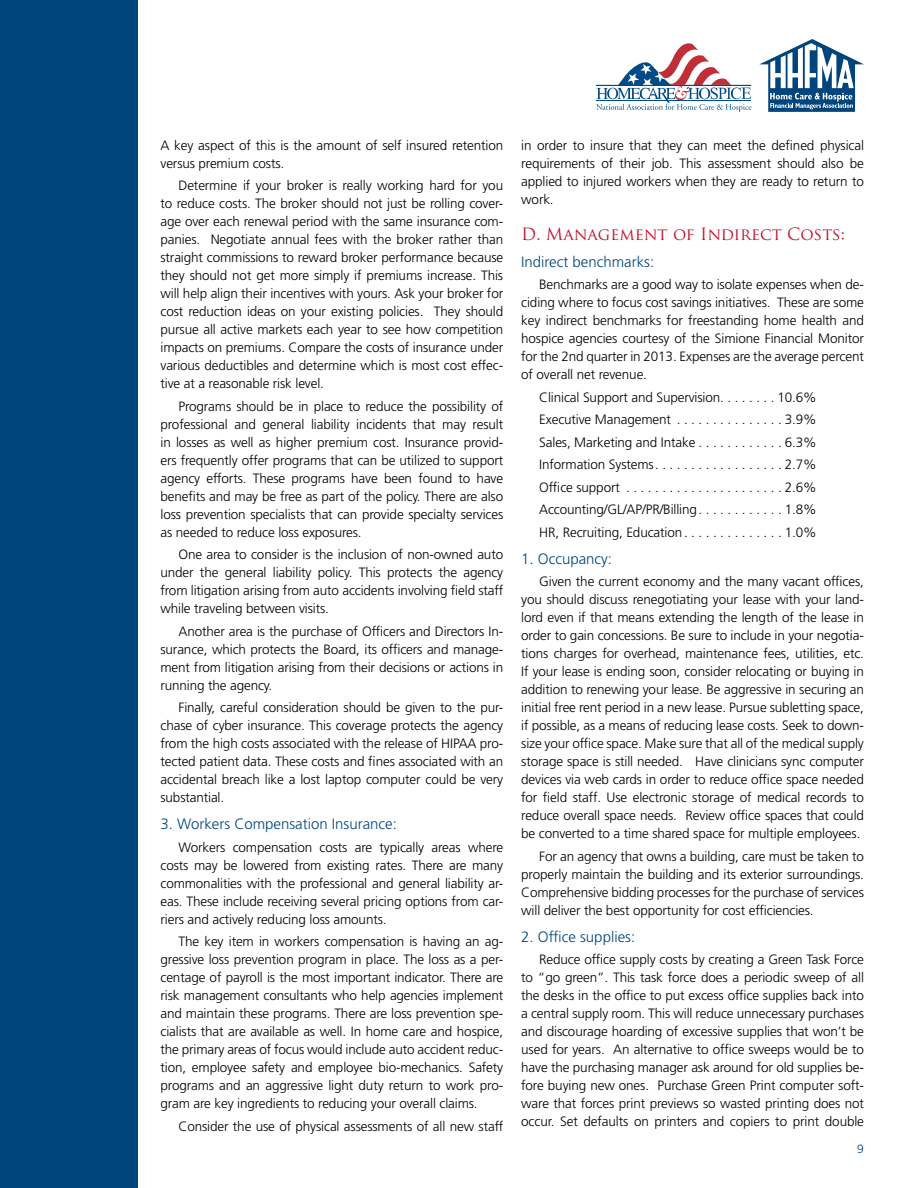
<style>
.page{position:relative;width:918px;height:1188px;background:#fff}
.page>*{position:absolute;margin:0;border:0;box-sizing:border-box;transform-origin:0 0}
.t1{font:16.5px "Trajan Pro";color:#c41230}
.t2{font:300 15px "Frutiger LT Std";color:#00447c}
.t3{font:300 13.5px/18px "Frutiger LT Std";letter-spacing:-.01em;color:#000;text-align:justify}
.t4{font:300 12px "Frutiger LT Std";color:#00447c}
</style>
<div class="page">
<div style="left:0;top:0;width:138px;height:1188px;background:#00447c"></div>
<svg style="left:759px;top:39px;width:105px;height:73px"></svg>
<svg style="left:596px;top:43px;width:155px;height:69px"></svg>
<p class="t3" style="left:160px;top:136px;width:344px">A key aspect of this is the amount of self insured retention versus premium costs.</p>
<p class="t3" style="left:160px;top:177px;width:344px;text-indent:18px">Determine if your broker is really working hard for you to reduce costs. The broker should not just be rolling cover&shy;age over each renewal period with the same insurance com&shy;panies. Negotiate annual fees with the broker rather than straight commissions to reward broker performance because they should not get more simply if premiums increase. This will help align their incentives with yours. Ask your broker for cost reduction ideas on your existing policies. They should pursue all active markets each year to see how competition impacts on premiums. Compare the costs of insurance under various deductibles and determine which is most cost effec&shy;tive at a reasonable risk level.</p>
<p class="t3" style="left:160px;top:397px;width:344px;text-indent:18px">Programs should be in place to reduce the possibility of professional and general liability incidents that may result in losses as well as higher premium cost. Insurance provid&shy;ers frequently offer programs that can be utilized to support agency efforts. These programs have been found to have benefits and may be free as part of the policy. There are also loss prevention specialists that can provide specialty services as needed to reduce loss exposures.</p>
<p class="t3" style="left:160px;top:546px;width:344px;text-indent:18px">One area to consider is the inclusion of non-owned auto under the general liability policy. This protects the agency from litigation arising from auto accidents involving field staff while traveling between visits.</p>
<p class="t3" style="left:160px;top:622px;width:344px;text-indent:18px">Another area is the purchase of Officers and Directors In&shy;surance, which protects the Board, its officers and manage&shy;ment from litigation arising from their decisions or actions in running the agency.</p>
<p class="t3" style="left:160px;top:699px;width:344px;text-indent:18px">Finally, careful consideration should be given to the pur&shy;chase of cyber insurance. This coverage protects the agency from the high costs associated with the release of HIPAA pro&shy;tected patient data. These costs and fines associated with an accidental breach like a lost laptop computer could be very substantial.</p>
<p class="t2" style="left:160px;top:815px;width:238px">3. Workers Compensation Insurance:</p>
<p class="t3" style="left:161px;top:838px;width:344px;text-indent:18px">Workers compensation costs are typically areas where costs may be lowered from existing rates. There are many commonalities with the professional and general liability ar&shy;eas. These include receiving several pricing options from car&shy;riers and actively reducing loss amounts.</p>
<p class="t3" style="left:161px;top:933px;width:344px;text-indent:18px">The key item in workers compensation is having an ag&shy;gressive loss prevention program in place. The loss as a per&shy;centage of payroll is the most important indicator. There are risk management consultants who help agencies implement and maintain these programs. There are loss prevention spe&shy;cialists that are available as well. In home care and hospice, the primary areas of focus would include auto accident reduc&shy;tion, employee safety and employee bio-mechanics. Safety programs and an aggressive light duty return to work pro&shy;gram are key ingredients to reducing your overall claims.</p>
<p class="t3" style="left:179px;top:1117px;width:326px">Consider the use of physical assessments of all new staff</p>
<p class="t3" style="left:521px;top:136px;width:344px">in order to insure that they can meet the defined physical requirements of their job. This assessment should also be applied to injured workers when they are ready to return to work.</p>
<p class="t1" style="left:521px;top:223px;width:325px">D. Management of Indirect Costs:</p>
<p class="t2" style="left:521px;top:253px;width:135px">Indirect benchmarks:</p>
<p class="t3" style="left:521px;top:276px;width:344px;text-indent:18px">Benchmarks are a good way to isolate expenses when de&shy;ciding where to focus cost savings initiatives. These are some key indirect benchmarks for freestanding home health and hospice agencies courtesy of the Simione Financial Monitor for the 2nd quarter in 2013. Expenses are the average percent of overall net revenue.</p>
<p class="t3" style="left:539px;top:386px;width:279px;line-height:22.5px">Clinical Support and Supervision . . . . . . . 10.6% Executive Management . . . . . . . . . . . . . . 3. 9% Sales, Marketing and Intake . . . . . . . . . . . 6.3% Information Systems . . . . . . . . . . . . . . . . . 2. 7% Office support . . . . . . . . . . . . . . . . . . . . . 2. 6% Accounting/GL/AP/PR/Billing . . . . . . . . . . . 1. 8% HR, Recruiting, Education . . . . . . . . . . . . . 1. 0%</p>
<p class="t2" style="left:521px;top:550px;width:92px">1. Occupancy:</p>
<p class="t3" style="left:521px;top:573px;width:344px;text-align:left;text-indent:18px">Given the current economy and the many vacant offices, you should discuss renegotiating your lease with your land&shy;lord even if that means extending the length of the lease in order to gain concessions. Be sure to include in your negotia&shy;tions charges for overhead, maintenance fees, utilities, etc.<br>If your lease is ending soon, consider relocating or buying in addition to renewing your lease. Be aggressive in securing an initial free rent period in a new lease. Pursue subletting space, if possible, as a means of reducing lease costs. Seek to down&shy;size your office space. Make sure that all of the medical supply storage space is still needed. Have clinicians sync computer devices via web cards in order to reduce office space needed for field staff. Use electronic storage of medical records to reduce overall space needs. Review office spaces that could be converted to a time shared space for multiple employees.</p>
<p class="t3" style="left:521px;top:847px;width:344px;text-align:left;text-indent:18px">For an agency that owns a building, care must be taken to properly maintain the building and its exterior surroundings.<br>Comprehensive bidding processes for the purchase of services will deliver the best opportunity for cost efficiencies.</p>
<p class="t2" style="left:521px;top:928px;width:115px">2. Office supplies:</p>
<p class="t3" style="left:521px;top:951px;width:344px;text-indent:18px">Reduce office supply costs by creating a Green Task Force to “go green”. This task force does a periodic sweep of all the desks in the office to put excess office supplies back into a central supply room. This will reduce unnecessary purchases and discourage hoarding of excessive supplies that won’t be used for years. An alternative to office sweeps would be to have the purchasing manager ask around for old supplies be&shy;fore buying new ones. Purchase Green Print computer soft&shy;ware that forces print previews so wasted printing does not occur. Set defaults on printers and copiers to print double</p>
<p class="t4" style="left:857px;top:1142px;width:8px">9</p>
</div>
